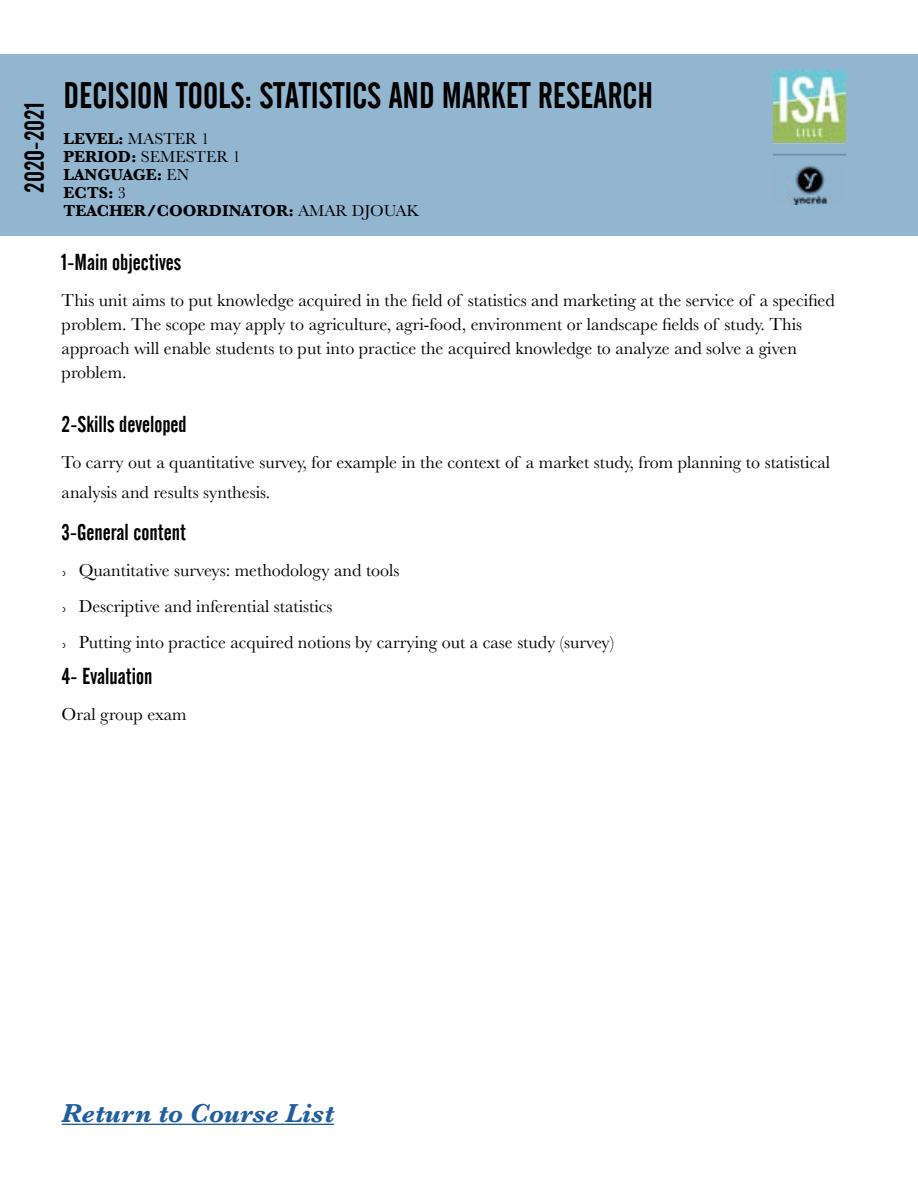
<style>
.page{position:relative;width:918px;height:1188px;background:#fff}
.page>*{position:absolute;margin:0;border:0;box-sizing:border-box;transform-origin:0 0}
.t1{font:36px "Alternate Gothic No 2 BT";color:#000}
.t2{font:italic 700 27px "Baskerville";color:#215e9e}
.t3{font:27px "Alternate Gothic No 2 BT";color:#000}
.t4{font:22.5px "Alternate Gothic No 2 BT";color:#000}
.t5{font:18px/24px "Baskerville";color:#000}
.t6{font:700 16.5px/18px "Baskerville";color:#000}
.s1{font-weight:400}
</style>
<div class="page">
<div style="left:0;top:54px;width:918px;height:182px;background:#92b5d0"></div>
<hr style="left:62px;top:1124px;width:272px;height:1px;background:#215e9e">
<img style="left:773px;top:70px;width:73px;height:134px">
<h2 class="t3" style="left:20px;top:193px;width:93px;rotate:-90deg">2020-2021</h2>
<h1 class="t1" style="left:64px;top:75px;width:591px">DECISION TOOLS: STATISTICS AND MARKET RESEARCH</h1>
<p class="t6" style="left:64px;top:130px;width:357px">LEVEL: <span class="s1">MASTER 1<br></span>PERIOD: <span class="s1">SEMESTER 1<br></span>LANGUAGE: <span class="s1">EN<br></span>ECTS: <span class="s1">3<br></span>TEACHER/COORDINATOR: <span class="s1">AMAR DJOUAK</span></p>
<p class="t4" style="left:62px;top:250px;width:121px">1-Main objectives</p>
<p class="t5" style="left:62px;top:288px;width:775px">This unit aims to put knowledge acquired in the field of statistics and marketing at the service of a specified problem. The scope may apply to agriculture, agri-food, environment or landscape fields of study. This approach will enable students to put into practice the acquired knowledge to analyze and solve a given problem.</p>
<p class="t4" style="left:62px;top:412px;width:127px">2-Skills developed</p>
<p class="t5" style="left:62px;top:447px;width:770px;line-height:30px">To carry out a quantitative survey, for example in the context of a market study, from planning to statistical analysis and results synthesis.</p>
<p class="t4" style="left:62px;top:520px;width:126px">3-General content</p>
<p class="t5" style="left:62px;top:552px;width:554px;line-height:36px">˒ Quantitative surveys: methodology and tools<br>˒ Descriptive and inferential statistics<br>˒ Putting into practice acquired notions by carrying out a case study (survey)</p>
<p class="t4" style="left:62px;top:664px;width:92px">4- Evaluation</p>
<p class="t5" style="left:62px;top:702px;width:127px">Oral group exam</p>
<h2 class="t2" style="left:62px;top:1094px;width:274px">Return to Course List</h2>
</div>
